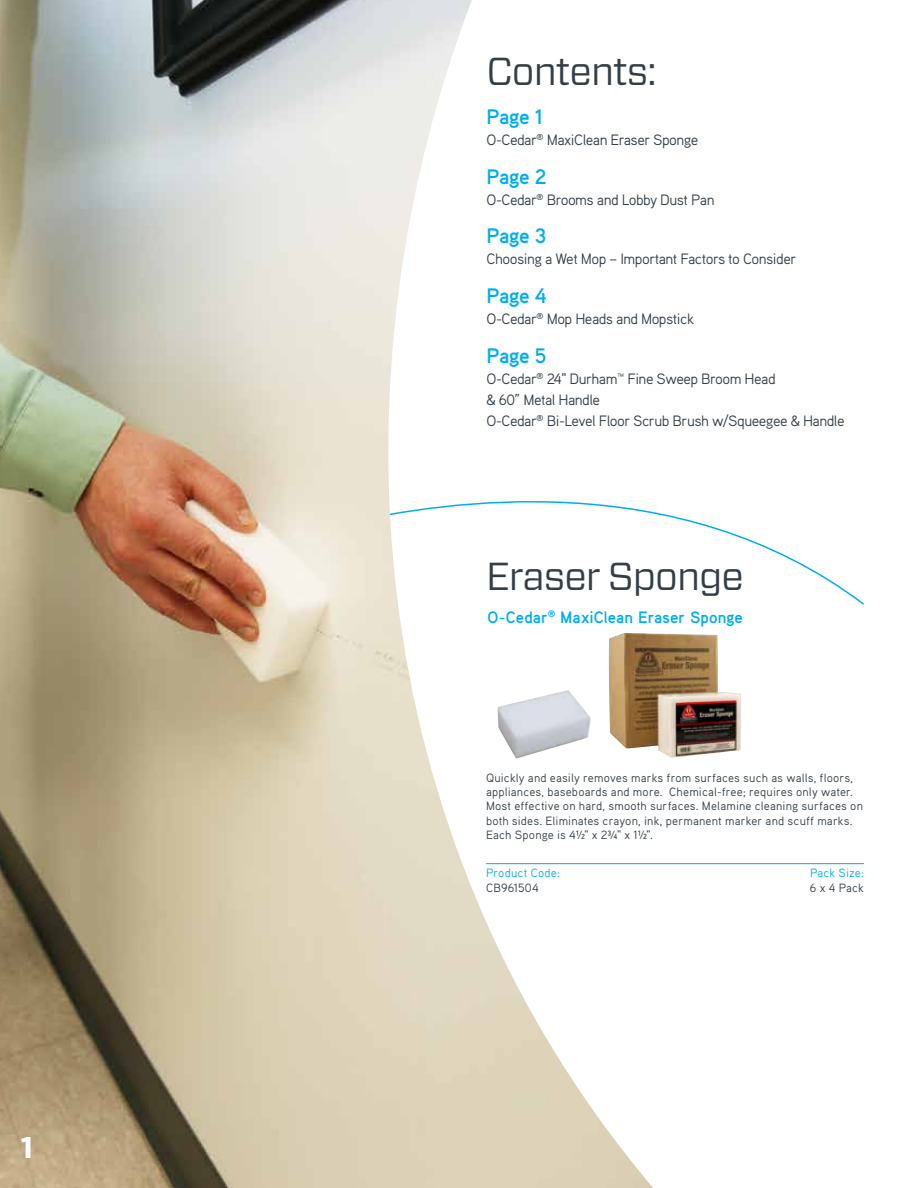
<style>
.page{position:relative;width:918px;height:1188px;background:#fff}
.page>*{position:absolute;margin:0;border:0;box-sizing:border-box;transform-origin:0 0}
.t1{font:39px "Forza";letter-spacing:-.025em;color:#333e48}
.t2{font:700 30px "Forza";color:#fff}
.t3{font:700 21px "Aaux Pro OT";letter-spacing:-.025em;color:#00aeef}
.t4{font:700 16.5px "Aaux Pro OT";color:#00aeef}
.t5{font:15px/21px "Aaux Pro OT";letter-spacing:-.035em;color:#333e48}
.t6{font:12px/14.4px "Aaux Pro OT";letter-spacing:.01em;color:#333e48}
.t7{font:12px "Aaux Pro OT";letter-spacing:.015em;color:#00aeef}
</style>
<div class="page">
<svg style="left:653px;top:512px;width:211px;height:93px"></svg>
<img style="left:0;top:0;width:653px;height:1188px">
<hr style="left:486px;top:863px;width:378px;height:1px;background:#00aeef">
<img style="left:609px;top:633px;width:132px;height:124px">
<img style="left:497px;top:690px;width:94px;height:69px">
<h2 class="t2" style="left:21px;top:1127px;width:14px">1</h2>
<h1 class="t1" style="left:487px;top:45px;width:172px">Contents:</h1>
<h3 class="t3" style="left:487px;top:103px;width:59px">Page 1</h3>
<p class="t5" style="left:487px;top:129px;width:213px">O-Cedar<sup>®</sup> MaxiClean Eraser Sponge</p>
<h3 class="t3" style="left:487px;top:163px;width:62px">Page 2</h3>
<p class="t5" style="left:487px;top:188px;width:229px">O-Cedar<sup>®</sup> Brooms and Lobby Dust Pan</p>
<h3 class="t3" style="left:487px;top:223px;width:61px">Page 3</h3>
<p class="t5" style="left:487px;top:248px;width:311px">Choosing a Wet Mop – Important Factors to Consider</p>
<h3 class="t3" style="left:487px;top:282px;width:62px">Page 4</h3>
<p class="t5" style="left:487px;top:308px;width:209px">O-Cedar<sup>®</sup> Mop Heads and Mopstick</p>
<h3 class="t3" style="left:487px;top:342px;width:61px">Page 5</h3>
<p class="t5" style="left:487px;top:368px;width:360px">O-Cedar<sup>®</sup> 24" Durham™ Fine Sweep Broom Head<br>&amp; 60” Metal Handle<br>O-Cedar<sup>®</sup> Bi-Level Floor Scrub Brush w/Squeegee &amp; Handle</p>
<h1 class="t1" style="left:486px;top:550px;width:260px">Eraser Sponge</h1>
<h3 class="t4" style="left:488px;top:607px;width:257px">O-Cedar<sup>®</sup> MaxiClean Eraser Sponge</h3>
<p class="t6" style="left:486px;top:770px;width:378px">Quickly and easily removes marks from surfaces such as walls, floors, appliances, baseboards and more. Chemical-free; requires only water.<br>Most effective on hard, smooth surfaces. Melamine cleaning surfaces on both sides. Eliminates crayon, ink, permanent marker and scuff marks.<br>Each Sponge is 4½" x 2¾" x 1½".</p>
<p class="t7" style="left:486px;top:866px;width:75px">Product Code:</p>
<p class="t6" style="left:486px;top:880px;width:54px">CB961504</p>
<p class="t7" style="left:810px;top:866px;width:55px">Pack Size:</p>
<p class="t6" style="left:810px;top:880px;width:56px">6 x 4 Pack</p>
</div>
